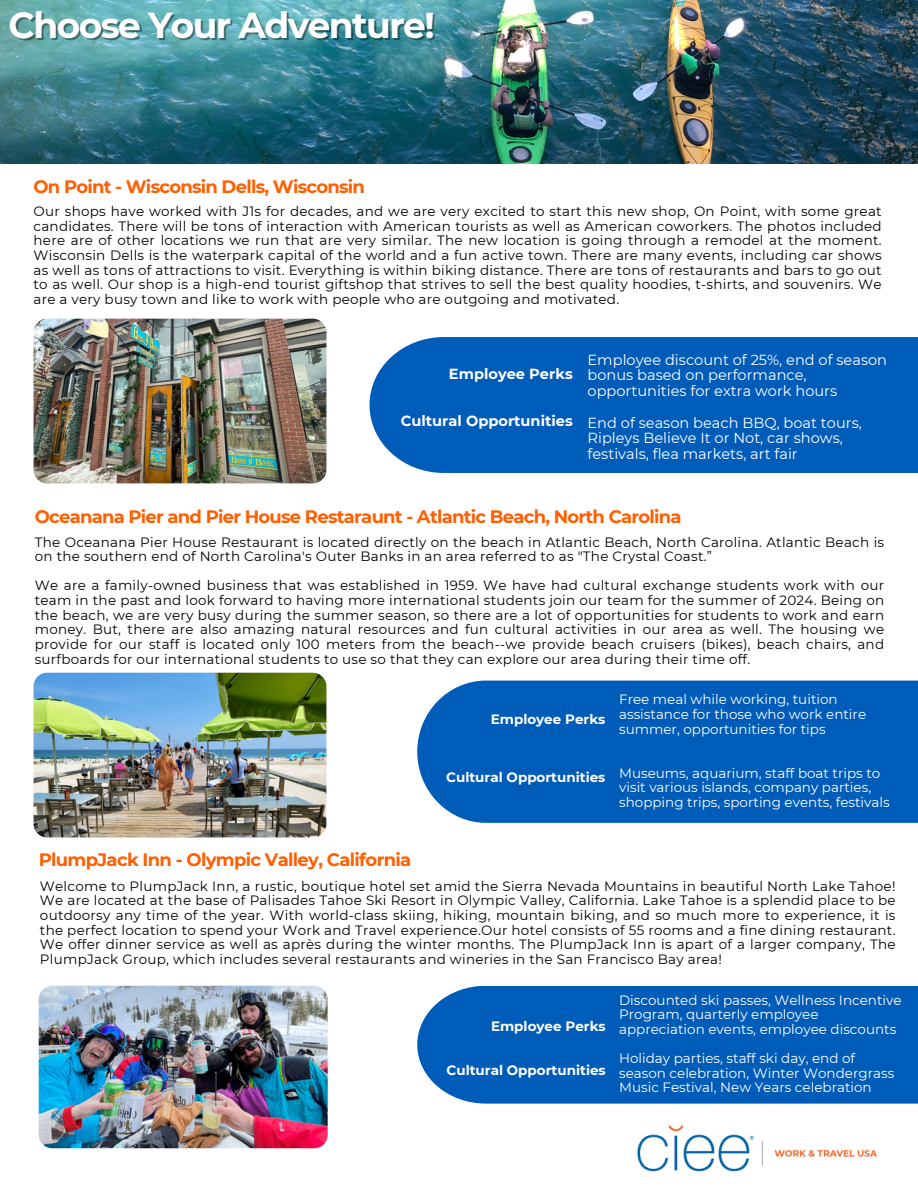
<style>
.page{position:relative;width:918px;height:1188px;background:#fff}
.page>*{position:absolute;margin:0;border:0;box-sizing:border-box;transform-origin:0 0}
.t1{font:700 36px "Montserrat";letter-spacing:-.045em;color:#fff}
.t2{font:700 18px "Montserrat";letter-spacing:-.04em;color:#ff5f00}
.t3{font:14.55px/15.8px "Montserrat";color:#fff}
.t4{font:700 14.55px "Montserrat";color:#fff}
.t5{font:13.5px/14.7px "Montserrat";letter-spacing:.02em;color:#000;text-align:justify}
.t6{font:13.5px/14.7px "Montserrat";color:#fff}
.t7{font:700 13.5px "Montserrat";color:#fff}
</style>
<div class="page">
<img style="left:34px;top:319px;width:292px;height:164px;border-radius:14px">
<img style="left:34px;top:673px;width:292px;height:164px;border-radius:14px">
<img style="left:39px;top:986px;width:289px;height:162px;border-radius:13px">
<div style="left:370px;top:337px;width:548px;height:136px;background:#005cb9"></div>
<img style="left:0;top:0;width:918px;height:164px">
<img style="left:637px;top:1125px;width:241px;height:47px">
<div style="left:417px;top:681px;width:501px;height:142px;background:#005cb9"></div>
<div style="left:417px;top:986px;width:501px;height:118px;background:#005cb9"></div>
<p class="t1" style="left:9px;top:4px;width:428px">Choose Your Adventure!</p>
<h3 class="t2" style="left:34px;top:175px;width:333px">On Point - Wisconsin Dells, Wisconsin</h3>
<p class="t5" style="left:34px;top:204px;width:850px">Our shops have worked with J1s for decades, and we are very excited to start this new shop, On Point, with some great candidates. There will be tons of interaction with American tourists as well as American coworkers. The photos included here are of other locations we run that are very similar. The new location is going through a remodel at the moment.<br>Wisconsin Dells is the waterpark capital of the world and a fun active town. There are many events, including car shows as well as tons of attractions to visit. Everything is within biking distance. There are tons of restaurants and bars to go out to as well. Our shop is a high-end tourist giftshop that strives to sell the best quality hoodies, t-shirts, and souvenirs. We are a very busy town and like to work with people who are outgoing and motivated.</p>
<p class="t4" style="left:449px;top:365px;width:125px">Employee Perks</p>
<h3 class="t4" style="left:401px;top:412px;width:174px">Cultural Opportunities</h3>
<p class="t3" style="left:588px;top:351px;width:301px">Employee discount of 25%, end of season bonus based on performance, opportunities for extra work hours</p>
<p class="t3" style="left:588px;top:415px;width:276px">End of season beach BBQ, boat tours,<br>Ripleys Believe It or Not, car shows, festivals, flea markets, art fair</p>
<p class="t2" style="left:35px;top:506px;width:648px">Oceanana Pier and Pier House Restaraunt - Atlantic Beach, North Carolina</p>
<h3 class="t5" style="left:35px;top:534px;width:851px">The Oceanana Pier House Restaurant is located directly on the beach in Atlantic Beach, North Carolina. Atlantic Beach is on the southern end of North Carolina's Outer Banks in an area referred to as "The Crystal Coast.”</h3>
<p class="t5" style="left:35px;top:578px;width:851px">We are a family-owned business that was established in 1959. We have had cultural exchange students work with our team in the past and look forward to having more international students join our team for the summer of 2024. Being on the beach, we are very busy during the summer season, so there are a lot of opportunities for students to work and earn money. But, there are also amazing natural resources and fun cultural activities in our area as well. The housing we provide for our staff is located only 100 meters from the beach--we provide beach cruisers (bikes), beach chairs, and surfboards for our international students to use so that they can explore our area during their time off.</p>
<p class="t2" style="left:39px;top:849px;width:374px">PlumpJack Inn - Olympic Valley, California</p>
<h2 class="t7" style="left:491px;top:711px;width:116px">Employee Perks</h2>
<p class="t7" style="left:446px;top:769px;width:161px">Cultural Opportunities</p>
<h2 class="t6" style="left:619px;top:692px;width:249px">Free meal while working, tuition assistance for those who work entire summer, opportunities for tips</h2>
<p class="t6" style="left:619px;top:765px;width:272px">Museums, aquarium, staff boat trips to visit various islands, company parties, shopping trips, sporting events, festivals</p>
<p class="t5" style="left:40px;top:879px;width:857px">Welcome to PlumpJack Inn, a rustic, boutique hotel set amid the Sierra Nevada Mountains in beautiful North Lake Tahoe!<br>We are located at the base of Palisades Tahoe Ski Resort in Olympic Valley, California. Lake Tahoe is a splendid place to be outdoorsy any time of the year. With world-class skiing, hiking, mountain biking, and so much more to experience, it is the perfect location to spend your Work and Travel experience.Our hotel consists of 55 rooms and a fine dining restaurant.<br>We offer dinner service as well as après during the winter months. The PlumpJack Inn is apart of a larger company, The PlumpJack Group, which includes several restaurants and wineries in the San Francisco Bay area!</p>
<h3 class="t7" style="left:491px;top:1018px;width:116px">Employee Perks</h3>
<p class="t7" style="left:447px;top:1062px;width:161px">Cultural Opportunities</p>
<h3 class="t6" style="left:619px;top:992px;width:284px">Discounted ski passes, Wellness Incentive<br>Program, quarterly employee appreciation events, employee discounts</h3>
<h3 class="t6" style="left:619px;top:1051px;width:277px">Holiday parties, staff ski day, end of season celebration, Winter Wondergrass<br>Music Festival, New Years celebration</h3>
</div>
